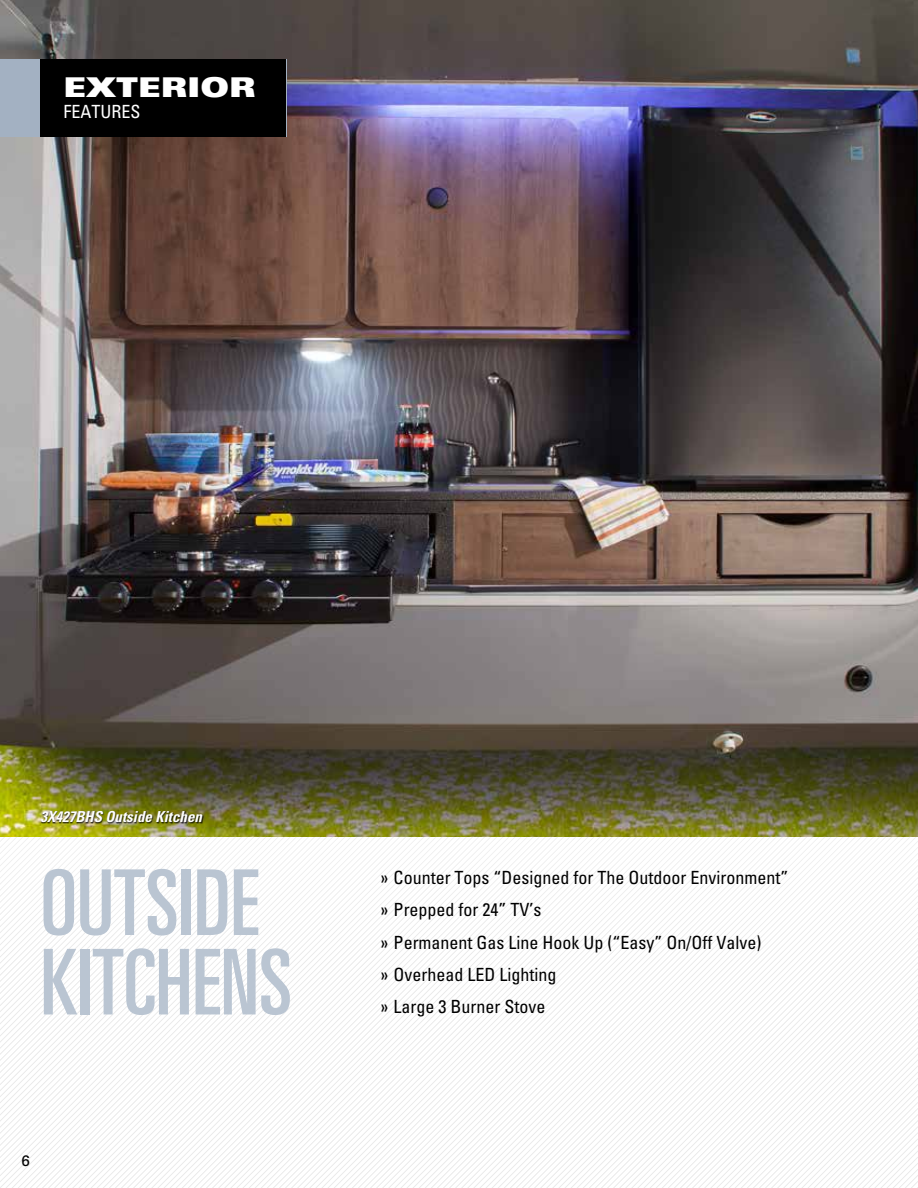
<style>
.page{position:relative;width:918px;height:1188px;background:#fff}
.page>*{position:absolute;margin:0;border:0;box-sizing:border-box;transform-origin:0 0}
.t1{font:ultra-condensed 90px/79.5px "Nova Ultra S Si";color:#bac5d2}
.t2{font:27px "Nova Ultra Expanded S Si Extra Black Expanded";color:#fff}
.t3{font:18px/32.4px "Nova Condensed S Si Condensed";color:#000}
.t4{font:18px "Nova Condensed S Si Condensed";color:#fff}
.t5{font:italic 700 condensed 15px "Nova Condensed S Si";color:#fff}
.t6{font:500 15px "Nova Medium S Si";color:#000}
</style>
<div class="page">
<svg style="left:750px;top:837px;width:7px;height:351px"></svg>
<svg style="left:757px;top:837px;width:6px;height:351px"></svg>
<svg style="left:763px;top:837px;width:6px;height:351px"></svg>
<svg style="left:769px;top:837px;width:6px;height:351px"></svg>
<svg style="left:775px;top:837px;width:6px;height:351px"></svg>
<svg style="left:781px;top:837px;width:6px;height:351px"></svg>
<svg style="left:787px;top:837px;width:6px;height:351px"></svg>
<svg style="left:793px;top:839px;width:6px;height:349px"></svg>
<svg style="left:799px;top:837px;width:6px;height:351px"></svg>
<svg style="left:805px;top:837px;width:6px;height:351px"></svg>
<svg style="left:811px;top:837px;width:6px;height:351px"></svg>
<svg style="left:817px;top:837px;width:6px;height:351px"></svg>
<svg style="left:823px;top:837px;width:6px;height:351px"></svg>
<svg style="left:829px;top:837px;width:7px;height:351px"></svg>
<svg style="left:836px;top:837px;width:6px;height:351px"></svg>
<svg style="left:842px;top:837px;width:6px;height:351px"></svg>
<svg style="left:848px;top:837px;width:6px;height:351px"></svg>
<svg style="left:854px;top:837px;width:64px;height:351px"></svg>
<img style="left:0;top:0;width:918px;height:837px">
<div style="left:0;top:59px;width:286px;height:78px;background:#a3b1c2"></div>
<div style="left:40px;top:59px;width:246px;height:78px;background:#000"></div>
<div style="left:41px;top:811px;width:163px;height:13px;background:#000;opacity:.75"></div>
<h2 class="t2" style="left:64px;top:71px;width:194px">EXTERIOR</h2>
<p class="t4" style="left:64px;top:100px;width:79px">FEATURES</p>
<p class="t5" style="left:40px;top:807px;width:163px">3X427BHS Outside Kitchen</p>
<h1 class="t1" style="left:40px;top:862px;width:253px">OUTSIDE<br>KITCHENS</h1>
<p class="t6" style="left:22px;top:1152px;width:10px">6</p>
<p class="t3" style="left:380px;top:861px;width:410px">» Counter Tops “Designed for The Outdoor Environment” » Prepped for 24” TV’s<br>» Permanent Gas Line Hook Up (“Easy” On/Off Valve)<br>» Overhead LED Lighting<br>» Large 3 Burner Stove</p>
</div>
